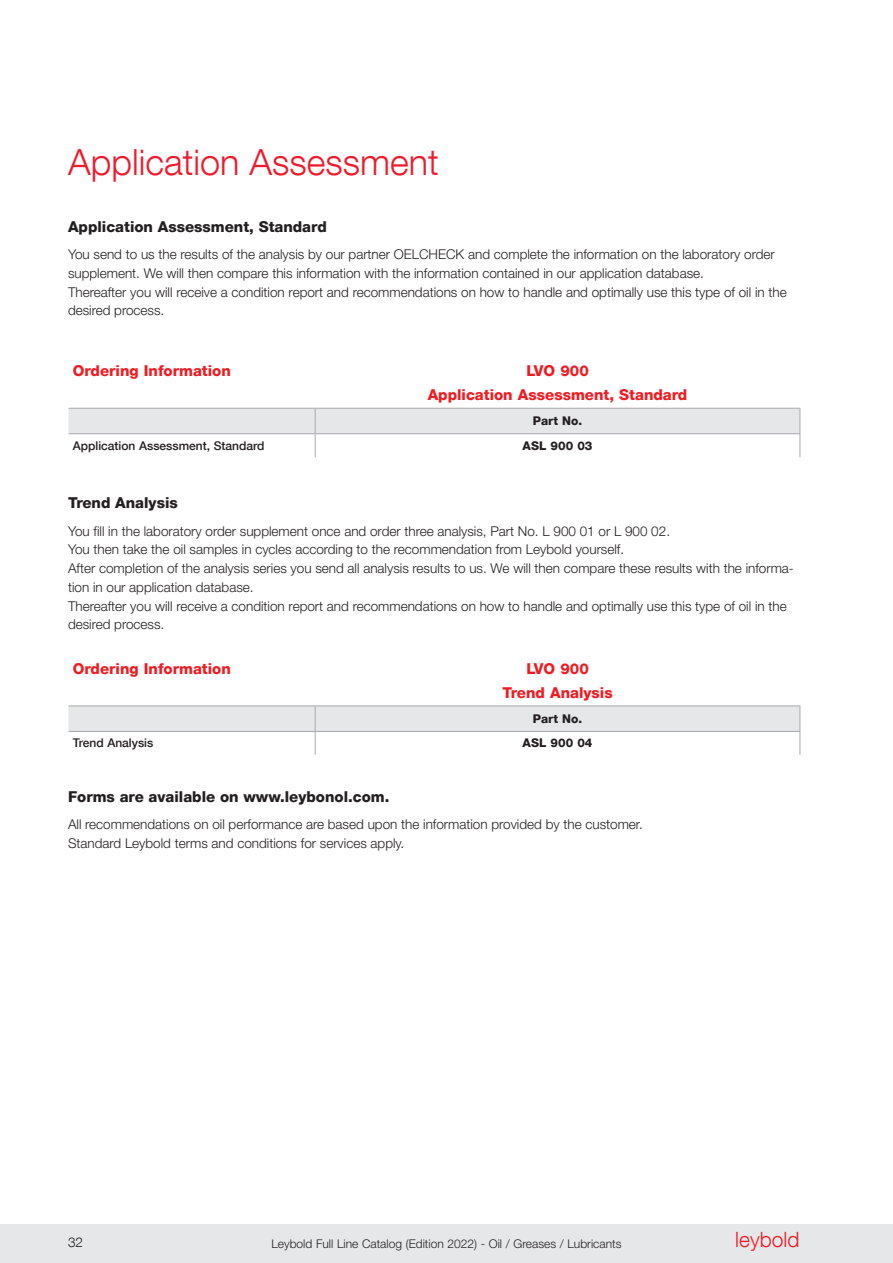
<style>
.page{position:relative;width:893px;height:1263px;background:#fff}
.page>*{position:absolute;margin:0;border:0;box-sizing:border-box;transform-origin:0 0}
.Titel_3{font:300 36px "Helvetica Neue LT Com";color:#ee1b2c}
.t1{font:300 21px "Helvetica Neue LT Com";color:#ee1d23}
.Überschrift_Tabelle{font:800 15px "Helvetica Neue LT Com";color:#ee1d23}
.Merkmale{font:800 15px "Helvetica Neue LT Com";color:#231f20}
.Fließtext{font:300 13.5px/18.8px "Helvetica Neue LT Std";color:#231f20}
.t2{font:300 13.5px "Helvetica Neue LT Com";color:#231f20}
.t3{font:300 12px "Helvetica Neue LT Std";color:#231f20}
.t4{font:500 12px "Helvetica Neue LT Com";color:#231f20}
.Bestelldaten{font:800 12px "Helvetica Neue LT Com";color:#231f20}
.Bestelldaten__Absatz{font:800 12px "Helvetica Neue LT Com";color:#231f20}
</style>
<div class="page">
<div style="left:0;top:1225px;width:893px;height:38px;background:#e6e7e9"></div>
<svg style="left:69px;top:408px;width:732px;height:49px"></svg>
<hr style="left:315px;top:705px;width:485px;height:1px;background:#a8a9ad">
<hr style="left:69px;top:705px;width:246px;height:1px;background:#a8a9ad">
<svg style="left:69px;top:706px;width:732px;height:49px"></svg>
<p class="Titel_3" style="left:68px;top:140px;width:372px">Application Assessment</p>
<p class="Merkmale" style="left:68px;top:218px;width:260px">Application Assessment, Standard</p>
<p class="Fließtext" style="left:68px;top:245px;width:720px">You send to us the results of the analysis by our partner OELCHECK and complete the information on the laboratory order supplement. We will then compare this information with the information contained in our application database.<br>Thereafter you will receive a condition report and recommendations on how to handle and optimally use this type of oil in the desired process.</p>
<p class="Überschrift_Tabelle" style="left:73px;top:362px;width:160px">Ordering Information</p>
<p class="Überschrift_Tabelle" style="left:526px;top:362px;width:64px">LVO 900</p>
<p class="Überschrift_Tabelle" style="left:428px;top:386px;width:261px">Application Assessment, Standard</p>
<p class="Bestelldaten__Absatz" style="left:533px;top:414px;width:51px">Part No.</p>
<p class="t4" style="left:73px;top:438px;width:193px">Application Assessment, Standard</p>
<p class="Bestelldaten" style="left:523px;top:438px;width:71px">ASL 900 03</p>
<p class="Merkmale" style="left:68px;top:494px;width:111px">Trend Analysis</p>
<p class="Fließtext" style="left:68px;top:521px;width:727px">You fill in the laboratory order supplement once and order three analysis, Part No. L 900 01 or L 900 02.<br>You then take the oil samples in cycles according to the recommendation from Leybold yourself.<br>After completion of the analysis series you send all analysis results to us. We will then compare these results with the informa&shy;tion in our application database.<br>Thereafter you will receive a condition report and recommendations on how to handle and optimally use this type of oil in the desired process.</p>
<p class="Überschrift_Tabelle" style="left:73px;top:660px;width:160px">Ordering Information</p>
<p class="Überschrift_Tabelle" style="left:526px;top:660px;width:64px">LVO 900</p>
<p class="Überschrift_Tabelle" style="left:502px;top:683px;width:112px">Trend Analysis</p>
<p class="Bestelldaten__Absatz" style="left:533px;top:711px;width:51px">Part No.</p>
<p class="t4" style="left:73px;top:736px;width:82px">Trend Analysis</p>
<p class="Bestelldaten" style="left:523px;top:736px;width:71px">ASL 900 04</p>
<p class="Merkmale" style="left:68px;top:787px;width:323px">Forms are available on www.leybonol.com.</p>
<p class="Fließtext" style="left:68px;top:814px;width:576px">All recommendations on oil performance are based upon the information provided by the customer.<br>Standard Leybold terms and conditions for services apply.</p>
<p class="t2" style="left:68px;top:1234px;width:17px">32</p>
<p class="t3" style="left:271px;top:1236px;width:352px">Leybold Full Line Catalog (Edition 2022) - Oil / Greases / Lubricants</p>
<h2 class="t1" style="left:735px;top:1227px;width:66px">leybold</h2>
</div>
